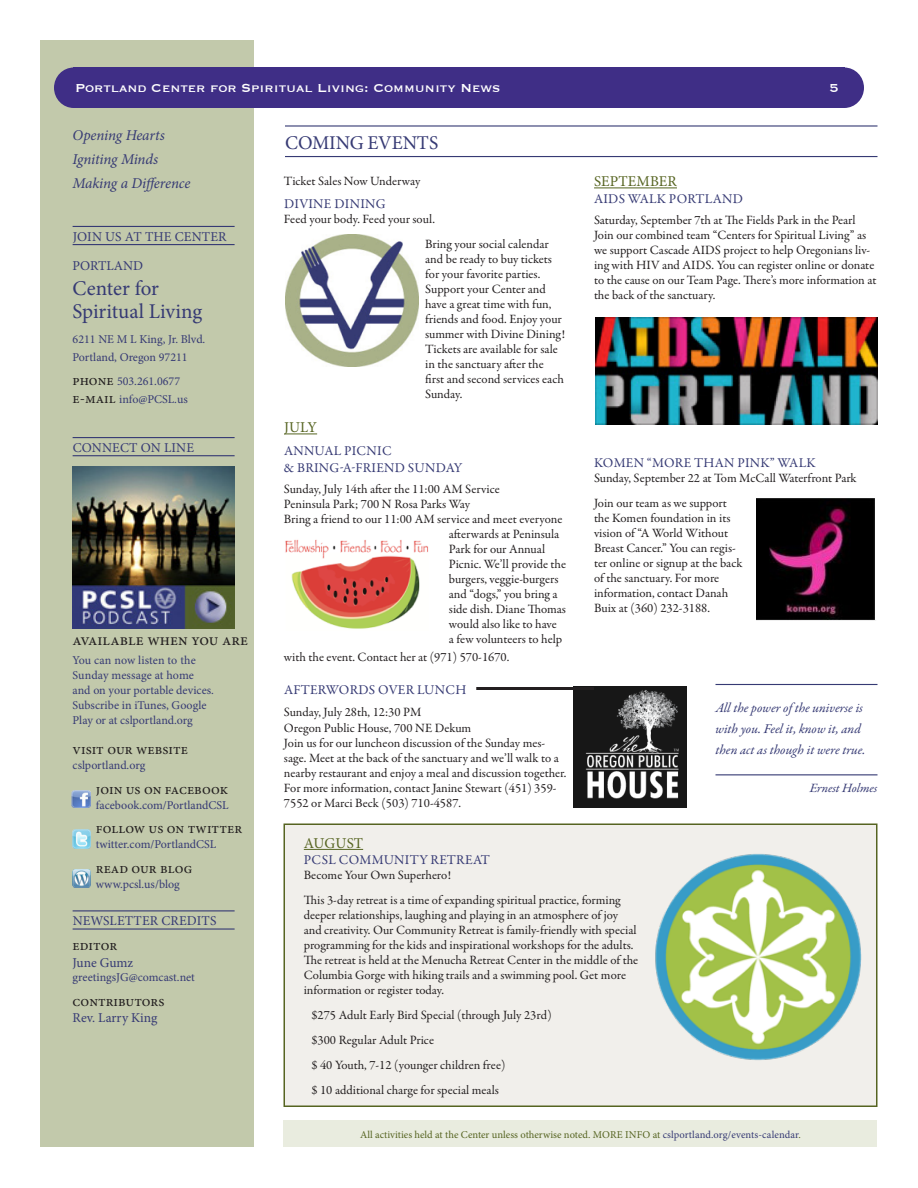
<style>
.page{position:relative;width:918px;height:1188px;background:#fff}
.page>*{position:absolute;margin:0;border:0;box-sizing:border-box;transform-origin:0 0}
.t1{font:21px/22.5px "Minion Pro";color:#363a74}
.Head_2_rules{font:19.5px "Minion Pro";letter-spacing:-.01em;color:#363a74}
.t2{font:16.5px "Minion Pro";color:#231f20}
.t3{font:15px "Copperplate";color:#fff}
.t4{font:15px "Minion Pro";color:#231f20}
.sidebar_quote{font:italic 15px/24px "Minion Pro";letter-spacing:-.01em;color:#363a74}
.Calendar__Date_time{font:15px "Minion Pro";letter-spacing:.01em;color:#566421}
.sidebar_quote-2{font:italic 13.5px/21px "Garamond Premr Pro";color:#363a74}
.back_panel_head{font:13.5px "Minion Pro";letter-spacing:.01em;color:#363a74}
.Calendar__Date_time-2{font:13.5px/16.2px "Garamond Premr Pro";letter-spacing:.02em;color:#363a74}
.Calendar__EVENT{font:13.5px "Garamond Premr Pro";letter-spacing:.02em;color:#363a74}
.Calendar__Descriptio{font:12.75px/15px "Garamond Premr Pro";color:#231f20}
.Calendar__Date_time-3{font:12.75px/15px "Garamond Premr Pro";letter-spacing:-.005em;color:#231f20}
.Calendar__Date_time-4{font:italic 12.75px "Garamond Premr Pro";letter-spacing:-.005em;color:#363a74}
.t5{font:12px/15px "Minion Pro";color:#363a74}
.t6{font:10.5px "Minion Pro";letter-spacing:.01em;color:#566421}
.s1{font-size:15px;color:#231f20}
.s2{color:#363a74}
</style>
<div class="page">
<div style="left:40px;top:40px;width:200px;height:1108px;background:#c2c9ab"></div>
<div style="left:825px;top:68px;width:39px;height:40px;background:#3f2e86;border-radius:50%"></div>
<hr style="left:594px;top:188px;width:83px;height:1px;background:#566421">
<div style="left:284px;top:824px;width:594px;height:283px;background:#f1efeb;border:2px solid #566421"></div>
<div style="left:54px;top:40px;width:199px;height:1108px;background:#c2c9ab"></div>
<hr style="left:285px;top:125px;width:593px;height:2px;background:#363a74">
<hr style="left:285px;top:156px;width:593px;height:1px;background:#363a74">
<hr style="left:73px;top:437px;width:162px;height:1px;background:#363a74">
<hr style="left:73px;top:455px;width:162px;height:1px;background:#363a74">
<hr style="left:73px;top:226px;width:162px;height:1px;background:#363a74">
<hr style="left:73px;top:244px;width:162px;height:1px;background:#363a74">
<hr style="left:73px;top:910px;width:162px;height:1px;background:#363a74">
<hr style="left:73px;top:928px;width:162px;height:2px;background:#363a74">
<img style="left:73px;top:467px;width:162px;height:162px">
<img style="left:72px;top:830px;width:19px;height:19px">
<img style="left:73px;top:870px;width:18px;height:18px">
<img style="left:72px;top:790px;width:19px;height:18px">
<div style="left:284px;top:1120px;width:594px;height:28px;background:#e9ecdf"></div>
<hr style="left:284px;top:434px;width:33px;height:1px;background:#566421">
<div style="left:54px;top:68px;width:39px;height:40px;background:#3f2e86;border-radius:50%"></div>
<div style="left:816px;top:68px;width:40px;height:40px;background:#3f2e86;border-radius:50%"></div>
<div style="left:74px;top:68px;width:762px;height:40px;background:#3f2e86"></div>
<img style="left:285px;top:539px;width:144px;height:90px">
<img style="left:286px;top:234px;width:132px;height:133px">
<img style="left:595px;top:318px;width:283px;height:106px">
<hr style="left:304px;top:849px;width:59px;height:1px;background:#566421">
<img style="left:655px;top:854px;width:207px;height:207px">
<img style="left:756px;top:498px;width:120px;height:123px">
<img style="left:574px;top:687px;width:113px;height:120px">
<hr style="left:476px;top:687px;width:118px;height:3px;background:#231f20">
<hr style="left:716px;top:684px;width:162px;height:1px;background:#363a74">
<hr style="left:716px;top:774px;width:162px;height:1px;background:#363a74">
<p class="t3" style="left:75px;top:79px;width:427px">Portland Center for Spiritual Living: Community News</p>
<p class="t3" style="left:829px;top:79px;width:11px">5</p>
<p class="t3" style="left:80px;top:79px;width:427px">Portland Center for Spiritual Living: Community News</p>
<p class="t3" style="left:835px;top:79px;width:11px">5</p>
<p class="sidebar_quote" style="left:73px;top:123px;width:119px">Opening Hearts<br>Igniting Minds<br>Making a Difference</p>
<p class="back_panel_head" style="left:73px;top:227px;width:155px">JOIN US AT THE CENTER</p>
<p class="back_panel_head" style="left:73px;top:257px;width:72px">PORTLAND</p>
<p class="t1" style="left:73px;top:277px;width:131px">Center for<br>Spiritual Living</p>
<p class="t5" style="left:73px;top:331px;width:134px">6211 NE M L King, Jr. Blvd.</p>
<p class="t5" style="left:73px;top:349px;width:117px">Portland, Oregon 97211</p>
<p class="t5" style="left:73px;top:374px;width:109px"><span class="s1">phone</span> 503.261.0677</p>
<p class="t5" style="left:73px;top:392px;width:117px"><span class="s1">e-mail</span> info@PCSL.us</p>
<p class="back_panel_head" style="left:73px;top:438px;width:123px">CONNECT ON LINE</p>
<p class="t2" style="left:73px;top:629px;width:177px">available when you are</p>
<p class="t5" style="left:73px;top:653px;width:143px">You can now listen to the<br>Sunday message at home and on your portable devices.<br>Subscribe in iTunes, Google<br>Play or at cslportland.org</p>
<p class="t4" style="left:73px;top:739px;width:117px">visit our website</p>
<p class="t5" style="left:73px;top:758px;width:74px">cslportland.org</p>
<p class="t4" style="left:96px;top:779px;width:134px">join us on facebook</p>
<p class="t5" style="left:96px;top:797px;width:134px">facebook.com/PortlandCSL</p>
<p class="t4" style="left:96px;top:818px;width:148px">follow us on twitter</p>
<p class="t5" style="left:96px;top:837px;width:122px">twitter.com/PortlandCSL</p>
<p class="t4" style="left:96px;top:858px;width:98px">read our blog</p>
<p class="t5" style="left:96px;top:877px;width:85px">www.pcsl.us/blog</p>
<p class="back_panel_head" style="left:73px;top:912px;width:145px">NEWSLETTER CREDITS</p>
<p class="t4" style="left:73px;top:936px;width:46px">editor</p>
<p class="back_panel_head" style="left:73px;top:953px;width:62px">June Gumz</p>
<p class="t5" style="left:73px;top:970px;width:124px">greetingsJG@comcast.net</p>
<p class="t4" style="left:73px;top:991px;width:94px">contributors</p>
<p class="back_panel_head" style="left:73px;top:1009px;width:86px">Rev. Larry King</p>
<p class="Head_2_rules" style="left:285px;top:130px;width:155px">COMING EVENTS</p>
<p class="Calendar__Date_time-3" style="left:284px;top:174px;width:138px">Ticket Sales Now Underway</p>
<p class="Calendar__Date_time-2" style="left:284px;top:196px;width:103px">DIVINE DINING</p>
<p class="Calendar__Descriptio" style="left:284px;top:211px;width:153px">Feed your body. Feed your soul.</p>
<p class="Calendar__Descriptio" style="left:425px;top:236px;width:142px">Bring your social calendar and be ready to buy tickets for your favorite parties.<br>Support your Center and have a great time with fun, friends and food. Enjoy your summer with Divine Dining!<br>Tickets are available for sale in the sanctuary after the first and second services each<br>Sunday.</p>
<p class="Calendar__Date_time" style="left:284px;top:418px;width:35px">JULY</p>
<p class="Calendar__Date_time-2" style="left:284px;top:443px;width:180px">ANNUAL PICNIC<br>&amp; BRING-A-FRIEND SUNDAY</p>
<p class="Calendar__Date_time-3" style="left:284px;top:482px;width:217px">Sunday, July 14th after the 11:00 AM Service<br>Peninsula Park; 700 N Rosa Parks Way</p>
<p class="Calendar__Descriptio" style="left:449px;top:512px;width:119px;text-indent:-165px">Bring a friend to our 11:00 AM service and meet everyone afterwards at Peninsula<br>Park for our Annual<br>Picnic. We’ll provide the burgers, veggie-burgers and “dogs,” you bring a side dish. Diane Thomas would also like to have<br>a few volunteers to help</p>
<p class="Calendar__Descriptio" style="left:284px;top:650px;width:227px">with the event. Contact her at (971) 570-1670.</p>
<p class="Calendar__Date_time-2" style="left:284px;top:682px;width:184px">AFTERWORDS OVER LUNCH</p>
<p class="Calendar__Date_time-3" style="left:284px;top:704px;width:189px;line-height:16.2px">Sunday, July 28th, 12:30 PM<br>Oregon Public House, 700 NE Dekum</p>
<p class="Calendar__Descriptio" style="left:284px;top:736px;width:284px">Join us for our luncheon discussion of the Sunday mes&shy;sage. Meet at the back of the sanctuary and we’ll walk to a nearby restaurant and enjoy a meal and discussion together.<br>For more information, contact Janine Stewart (451) 359- 7552 or Marci Beck (503) 710-4587.</p>
<p class="Calendar__Date_time" style="left:594px;top:172px;width:84px">SEPTEMBER</p>
<p class="Calendar__EVENT" style="left:594px;top:190px;width:151px">AIDS WALK PORTLAND</p>
<p class="Calendar__Date_time-3" style="left:594px;top:213px;width:263px">Saturday, September 7th at The Fields Park in the Pearl</p>
<p class="Calendar__Descriptio" style="left:594px;top:228px;width:284px">Join our combined team “Centers for Spiritual Living” as we support Cascade AIDS project to help Oregonians liv&shy;ing with HIV and AIDS. You can register online or donate to the cause on our Team Page. There’s more information at the back of the sanctuary.</p>
<p class="Calendar__EVENT" style="left:594px;top:454px;width:223px">KOMEN “MORE THAN PINK” WALK</p>
<p class="Calendar__Descriptio" style="left:594px;top:470px;width:264px">Sunday, September 22 at Tom McCall Waterfront Park</p>
<p class="Calendar__Descriptio" style="left:594px;top:495px;width:150px">Join our team as we support the Komen foundation in its vision of “A World Without<br>Breast Cancer.” You can regis&shy;ter online or signup at the back of the sanctuary. For more information, contact Danah<br>Buix at (360) 232-3188.</p>
<p class="sidebar_quote-2" style="left:716px;top:698px;width:152px">All the power of the universe is with you. Feel it, know it, and then act as though it were true.</p>
<p class="Calendar__Date_time-4" style="left:810px;top:780px;width:69px">Ernest Holmes</p>
<p class="Calendar__Date_time" style="left:304px;top:833px;width:61px">AUGUST</p>
<p class="Calendar__EVENT" style="left:304px;top:852px;width:188px">PCSL COMMUNITY RETREAT</p>
<p class="Calendar__Descriptio" style="left:304px;top:868px;width:149px">Become Your Own Superhero!</p>
<p class="Calendar__Descriptio" style="left:304px;top:893px;width:336px">This 3-day retreat is a time of expanding spiritual practice, forming deeper relationships, laughing and playing in an atmosphere of joy and creativity. Our Community Retreat is family-friendly with special programming for the kids and inspirational workshops for the adults.<br>The retreat is held at the Menucha Retreat Center in the middle of the Columbia Gorge with hiking trails and a swimming pool. Get more information or register today.</p>
<p class="Calendar__Descriptio" style="left:311px;top:1008px;width:242px">$275 Adult Early Bird Special (through July 23rd)</p>
<p class="Calendar__Descriptio" style="left:311px;top:1033px;width:124px">$300 Regular Adult Price</p>
<p class="Calendar__Descriptio" style="left:311px;top:1058px;width:196px">$ 40 Youth, 7-12 (younger children free)</p>
<p class="Calendar__Descriptio" style="left:311px;top:1083px;width:189px">$ 10 additional charge for special meals</p>
<p class="t6" style="left:360px;top:1127px;width:442px">All activities held at the Center unless otherwise noted. MORE INFO at <span class="s2">cslportland.org/events-calendar</span>.</p>
</div>
